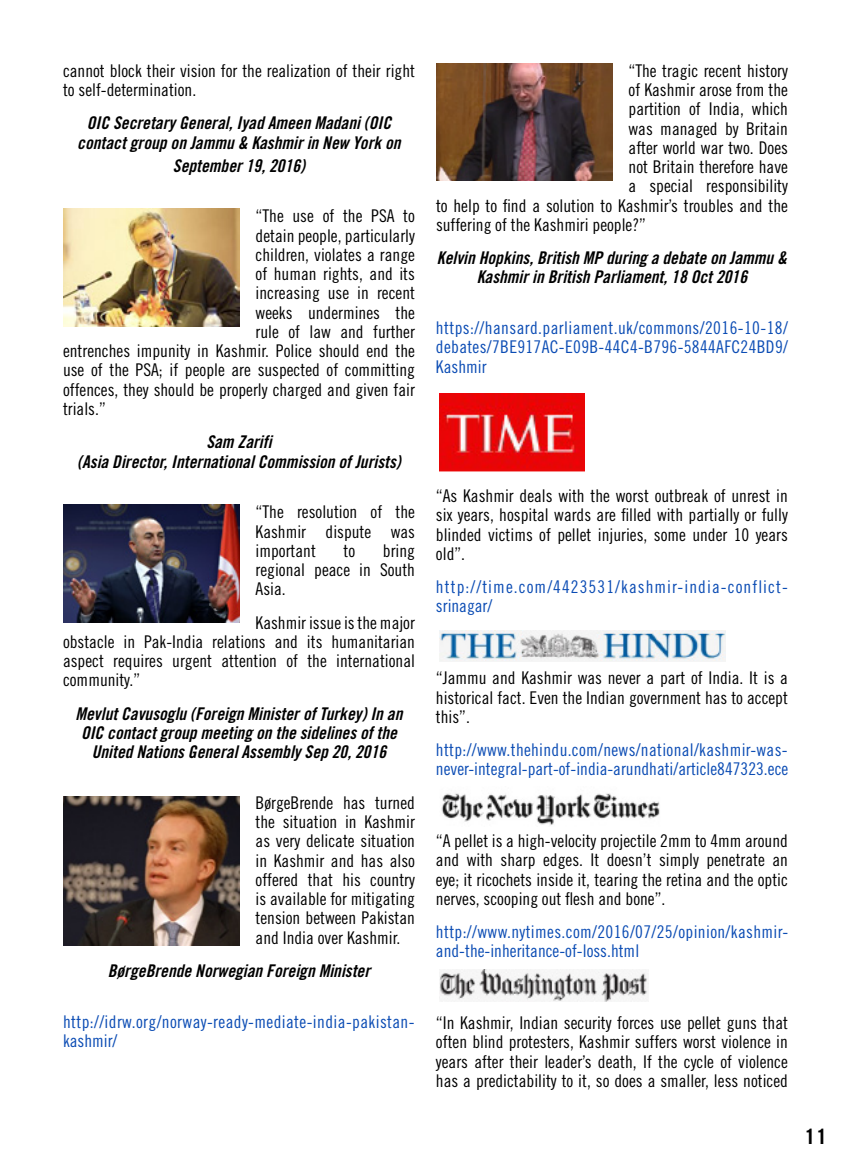
<style>
.page{position:relative;width:851px;height:1166px;background:#fff}
.page>*{position:absolute;margin:0;border:0;box-sizing:border-box;transform-origin:0 0}
.t1{font:700 21px "Trade Gothic";color:#000}
.t2{font:17.5px/19.2px "Trade Gothic Cond Eighteen";color:#000;text-align:justify}
.t3{font:17.5px/19.2px "Trade Gothic Bold Cond Twenty Obl";color:#000;text-align:center}
.t4{font:17.5px/19.2px "Trade Gothic Cond Eighteen";letter-spacing:.02em;color:#0b4cb4}
.t5{font:17.5px/19.2px "Trade Gothic Cond Eighteen";color:#0b4cb4}
.t6{font:17.5px/19.2px "Trade Gothic Cond Eighteen";letter-spacing:.06em;color:#0b4cb4}
</style>
<div class="page">
<img style="left:63px;top:209px;width:177px;height:118px">
<img style="left:63px;top:504px;width:177px;height:118px">
<img style="left:63px;top:796px;width:177px;height:149px">
<img style="left:436px;top:63px;width:176px;height:118px">
<img style="left:439px;top:394px;width:145px;height:78px">
<img style="left:439px;top:630px;width:286px;height:31px">
<img style="left:441px;top:793px;width:219px;height:33px">
<img style="left:439px;top:970px;width:210px;height:31px">
<p class="t2" style="left:63px;top:61px;width:353px">cannot block their vision for the realization of their right to self-determination.</p>
<p class="t3" style="left:77px;top:113px;width:325px">OIC Secretary General, Iyad Ameen Madani (OIC contact group on Jammu &amp; Kashmir in New York on</p>
<p class="t3" style="left:173px;top:156px;width:134px">September 19, 2016)</p>
<p class="t2" style="left:255px;top:206px;width:161px">“The use of the PSA to</p>
<p class="t2" style="left:255px;top:226px;width:161px">detain people, particularly</p>
<p class="t2" style="left:255px;top:245px;width:161px">children, violates a range</p>
<p class="t2" style="left:255px;top:264px;width:161px">of human rights, and its</p>
<p class="t2" style="left:255px;top:283px;width:161px">increasing use in recent</p>
<p class="t2" style="left:255px;top:303px;width:161px">weeks undermines the</p>
<p class="t2" style="left:255px;top:322px;width:161px">rule of law and further</p>
<p class="t2" style="left:63px;top:341px;width:353px">entrenches impunity in Kashmir. Police should end the</p>
<p class="t2" style="left:63px;top:360px;width:353px">use of the PSA; if people are suspected of committing</p>
<p class="t2" style="left:63px;top:380px;width:353px">offences, they should be properly charged and given fair</p>
<p class="t2" style="left:63px;top:399px;width:44px">trials.”</p>
<p class="t3" style="left:77px;top:432px;width:325px">Sam Zarifi<br>(Asia Director, International Commission of Jurists)</p>
<p class="t2" style="left:255px;top:502px;width:161px">“The resolution of the Kashmir dispute was important</p>
<p class="t2" style="left:255px;top:541px;width:161px;text-indent:127px">bring regional peace in South Asia.</p>
<p class="t2" style="left:63px;top:612px;width:353px;text-indent:192px">Kashmir issue is the major obstacle in Pak-India relations and its humanitarian aspect requires urgent attention of the international community.”</p>
<p class="t3" style="left:75px;top:703px;width:328px">Mevlut Cavusoglu (Foreign Minister of Turkey) In an<br>OIC contact group meeting on the sidelines of the<br>United Nations General Assembly Sep 20, 2016</p>
<p class="t2" style="left:255px;top:793px;width:161px">BørgeBrende has turned the situation in Kashmir as very delicate situation in Kashmir and has also offered that his country is available for mitigating tension between Pakistan and India over Kashmir.</p>
<p class="t3" style="left:108px;top:961px;width:264px">BørgeBrende Norwegian Foreign Minister</p>
<p class="t4" style="left:63px;top:1011px;width:353px">http://idrw.org/norway-ready-mediate-india-pakistan&shy;kashmir/</p>
<p class="t2" style="left:343px;top:541px;width:13px">to</p>
<p class="t2" style="left:628px;top:61px;width:161px">“The tragic recent history</p>
<p class="t2" style="left:628px;top:80px;width:161px">of Kashmir arose from the</p>
<p class="t2" style="left:628px;top:99px;width:161px">partition of India, which</p>
<p class="t2" style="left:628px;top:118px;width:161px">was managed by Britain</p>
<p class="t2" style="left:628px;top:138px;width:161px">after world war two. Does</p>
<p class="t2" style="left:628px;top:157px;width:161px">not Britain therefore have</p>
<p class="t2" style="left:628px;top:176px;width:161px">a special responsibility</p>
<p class="t2" style="left:436px;top:195px;width:353px">to help to find a solution to Kashmir’s troubles and the</p>
<p class="t2" style="left:436px;top:215px;width:211px">suffering of the Kashmiri people?”</p>
<p class="t3" style="left:437px;top:248px;width:351px">Kelvin Hopkins, British MP during a debate on Jammu &amp;<br>Kashmir in British Parliament, 18 Oct 2016</p>
<p class="t4" style="left:436px;top:318px;width:353px;text-align:justify">https://hansard.parliament.uk/commons/2016-10-18/ debates/7BE917AC-E09B-44C4-B796-5844AFC24BD9/ Kashmir</p>
<p class="t2" style="left:436px;top:486px;width:353px">“As Kashmir deals with the worst outbreak of unrest in six years, hospital wards are filled with partially or fully blinded victims of pellet injuries, some under 10 years old”.</p>
<p class="t6" style="left:436px;top:577px;width:353px">http://time.com/4423531/kashmir-india-conflict&shy;srinagar/</p>
<p class="t2" style="left:436px;top:668px;width:353px">“Jammu and Kashmir was never a part of India. It is a historical fact. Even the Indian government has to accept this”.</p>
<p class="t5" style="left:436px;top:740px;width:354px">http://www.thehindu.com/news/national/kashmir-was&shy;never-integral-part-of-india-arundhati/article847323.ece</p>
<p class="t2" style="left:436px;top:831px;width:353px">“A pellet is a high-velocity projectile 2mm to 4mm around and with sharp edges. It doesn’t simply penetrate an eye; it ricochets inside it, tearing the retina and the optic nerves, scooping out flesh and bone”.</p>
<p class="t4" style="left:436px;top:922px;width:354px">http://www.nytimes.com/2016/07/25/opinion/kashmir&shy;and-the-inheritance-of-loss.html</p>
<p class="t2" style="left:436px;top:1013px;width:353px">“In Kashmir, Indian security forces use pellet guns that often blind protesters, Kashmir suffers worst violence in years after their leader’s death, If the cycle of violence has a predictability to it, so does a smaller, less noticed</p>
<p class="t1" style="left:804px;top:1124px;width:25px">11</p>
</div>
